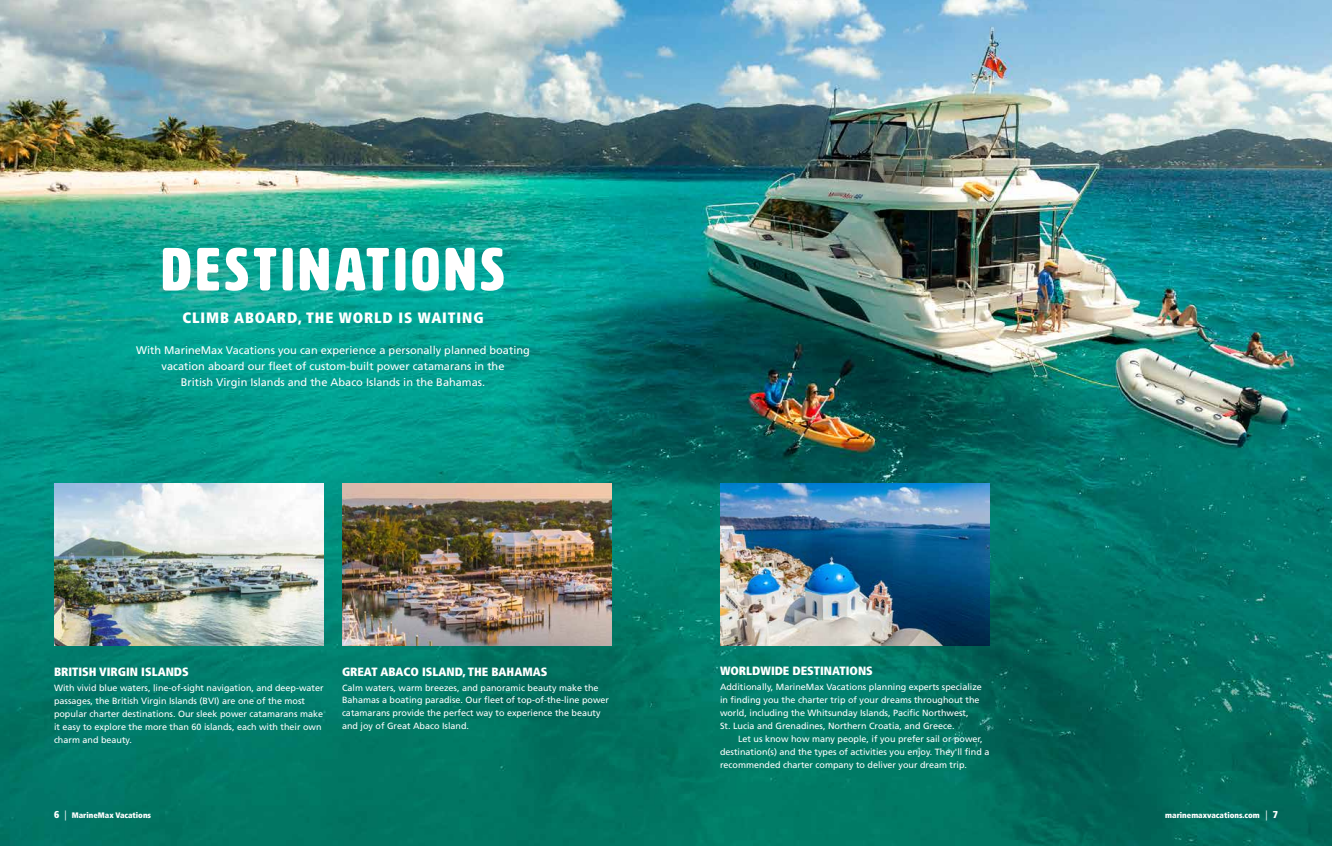
<style>
.page{position:relative;width:1332px;height:846px;background:#fff}
.page>*{position:absolute;margin:0;border:0;box-sizing:border-box;transform-origin:0 0}
.t1{font:60px "HWT Artz";letter-spacing:.08em;color:#fff}
.t2{font:900 condensed 15px "Frutiger LT Std";letter-spacing:.06em;color:#fff}
.t3{font:900 condensed 12px "Frutiger LT Std";color:#fff}
.t4{font:11px/16px "Frutiger LT Std";color:#fff;text-align:center}
.t5{font:9px/13px "Frutiger LT Std";color:#fff}
.t6{font:900 condensed 8px "Frutiger LT Std";color:#fff}
.s1{font-size:10px}
.s2{font-weight:300;font-stretch:normal;font-size:10px}
</style>
<div class="page">
<img style="left:0;top:0;width:1332px;height:846px">
<img style="left:54px;top:483px;width:270px;height:162px">
<img style="left:342px;top:483px;width:270px;height:162px">
<img style="left:720px;top:483px;width:270px;height:162px">
<h1 class="t1" style="left:162px;top:238px;width:344px">DESTINATIONS</h1>
<h2 class="t2" style="left:182px;top:308px;width:303px">CLIMB ABOARD, THE WORLD IS WAITING</h2>
<p class="t4" style="left:136px;top:342px;width:395px">With MarineMax Vacations you can experience a personally planned boating vacation aboard our fleet of custom-built power catamarans in the<br>British Virgin Islands and the Abaco Islands in the Bahamas.</p>
<h3 class="t3" style="left:54px;top:665px;width:136px">BRITISH VIRGIN ISLANDS</h3>
<p class="t5" style="left:54px;top:682px;width:271px">With vivid blue waters, line-of-sight navigation, and deep-water passages, the British Virgin Islands (BVI) are one of the most popular charter destinations. Our sleek power catamarans make it easy to explore the more than 60 islands, each with their own charm and beauty.</p>
<h3 class="t3" style="left:342px;top:664px;width:207px">GREAT ABACO ISLAND, THE BAHAMAS</h3>
<p class="t5" style="left:342px;top:681px;width:269px">Calm waters, warm breezes, and panoramic beauty make the Bahamas a boating paradise. Our fleet of top-of-the-line power catamarans provide the perfect way to experience the beauty and joy of Great Abaco Island.</p>
<h3 class="t3" style="left:720px;top:663px;width:154px">WORLDWIDE DESTINATIONS</h3>
<p class="t5" style="left:720px;top:680px;width:263px">Additionally, MarineMax Vacations planning experts specialize in finding you the charter trip of your dreams throughout the world, including the Whitsunday Islands, Pacific Northwest,<br>St. Lucia and Grenadines, Northern Croatia, and Greece.</p>
<p class="t5" style="left:720px;top:732px;width:271px;text-indent:18px">Let us know how many people, if you prefer sail or power, destination(s) and the types of activities you enjoy. They'll find a recommended charter company to deliver your dream trip.</p>
<p class="t6" style="left:54px;top:810px;width:99px"><span class="s1">6</span> <span class="s2">|</span> MarineMax Vacations</p>
<p class="t6" style="left:1165px;top:810px;width:114px">marinemaxvacations.com <span class="s2">|</span> <span class="s1">7</span></p>
</div>
